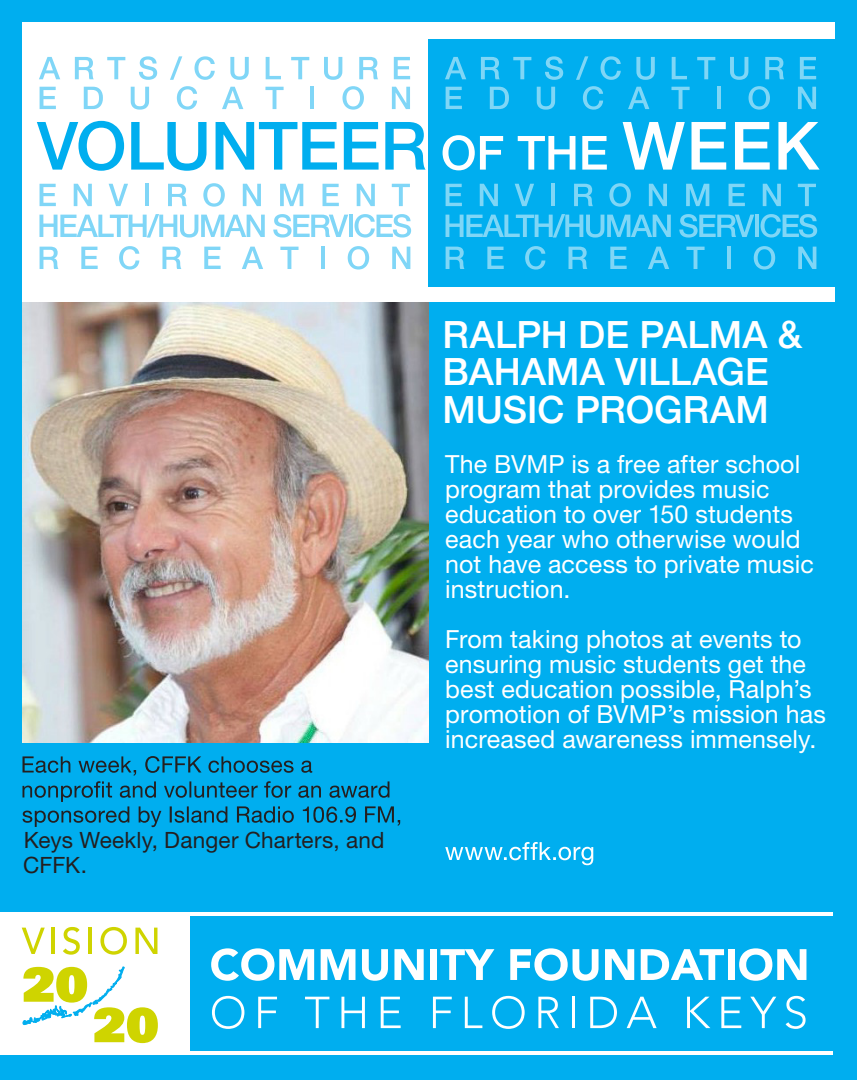
<style>
.page{position:relative;width:857px;height:1080px;background:#00aeef}
.page>*{position:absolute;margin:0;border:0;box-sizing:border-box;transform-origin:0 0}
.t1{font:500 37.5px/37.5px "Helvetica Neue";color:#fff}
.t2{font:25px/25px "Helvetica Neue";letter-spacing:.005em;color:#fff}
.t3{font:22.5px/25px "Helvetica Neue";letter-spacing:.01em;color:#231f20}
</style>
<div class="page">
<svg style="left:22px;top:756px;width:378px;height:71px"></svg>
<div style="left:0;top:911px;width:832px;height:147px;background:#fff"></div>
<svg style="left:23px;top:967px;width:135px;height:76px"></svg>
<svg style="left:22px;top:928px;width:23px;height:26px"></svg>
<hr style="left:51px;top:928px;width:4px;height:26px;background:#cfd400">
<svg style="left:63px;top:927px;width:17px;height:28px"></svg>
<hr style="left:88px;top:928px;width:4px;height:26px;background:#cfd400">
<svg style="left:100px;top:927px;width:27px;height:28px"></svg>
<svg style="left:135px;top:928px;width:22px;height:26px"></svg>
<div style="left:191px;top:916px;width:641px;height:135px;background:#00aeef"></div>
<svg style="left:211px;top:948px;width:103px;height:33px"></svg>
<svg style="left:321px;top:949px;width:34px;height:31px"></svg>
<svg style="left:362px;top:949px;width:26px;height:32px"></svg>
<svg style="left:394px;top:949px;width:30px;height:31px"></svg>
<div style="left:430px;top:949px;width:7px;height:31px;background:#fff"></div>
<svg style="left:440px;top:949px;width:54px;height:31px"></svg>
<svg style="left:510px;top:948px;width:88px;height:33px"></svg>
<svg style="left:605px;top:949px;width:29px;height:31px"></svg>
<svg style="left:641px;top:949px;width:83px;height:31px"></svg>
<div style="left:727px;top:949px;width:7px;height:31px;background:#fff"></div>
<svg style="left:739px;top:948px;width:67px;height:33px"></svg>
<svg style="left:212px;top:996px;width:32px;height:33px"></svg>
<svg style="left:258px;top:997px;width:19px;height:31px"></svg>
<svg style="left:305px;top:997px;width:24px;height:31px"></svg>
<svg style="left:341px;top:997px;width:24px;height:31px"></svg>
<svg style="left:381px;top:997px;width:20px;height:31px"></svg>
<svg style="left:433px;top:997px;width:19px;height:31px"></svg>
<svg style="left:465px;top:997px;width:17px;height:31px"></svg>
<svg style="left:492px;top:996px;width:33px;height:33px"></svg>
<svg style="left:538px;top:997px;width:21px;height:31px"></svg>
<hr style="left:572px;top:997px;width:3px;height:31px;background:#fff">
<svg style="left:590px;top:997px;width:27px;height:31px"></svg>
<svg style="left:627px;top:997px;width:29px;height:31px"></svg>
<svg style="left:687px;top:997px;width:23px;height:31px"></svg>
<svg style="left:721px;top:997px;width:20px;height:31px"></svg>
<svg style="left:750px;top:997px;width:26px;height:31px"></svg>
<svg style="left:785px;top:996px;width:20px;height:33px"></svg>
<hr style="left:0;top:911px;width:832px;height:2px;background:#00aeef">
<hr style="left:0;top:1055px;width:832px;height:3px;background:#00aeef">
<svg style="left:445px;top:842px;width:148px;height:23px"></svg>
<img style="left:22px;top:302px;width:406px;height:440px">
<div style="left:22px;top:22px;width:812px;height:280px;background:#fff"></div>
<div style="left:428px;top:40px;width:406px;height:247px;background:#00aeef"></div>
<svg style="left:40px;top:247px;width:18px;height:22px"></svg>
<svg style="left:81px;top:247px;width:17px;height:22px"></svg>
<svg style="left:119px;top:246px;width:20px;height:24px"></svg>
<svg style="left:162px;top:247px;width:19px;height:22px"></svg>
<svg style="left:204px;top:247px;width:17px;height:22px"></svg>
<svg style="left:242px;top:247px;width:21px;height:22px"></svg>
<svg style="left:280px;top:247px;width:18px;height:22px"></svg>
<hr style="left:321px;top:247px;width:3px;height:22px;background:#00aeef">
<svg style="left:348px;top:246px;width:21px;height:24px"></svg>
<svg style="left:392px;top:247px;width:18px;height:22px"></svg>
<svg style="left:445px;top:247px;width:19px;height:22px"></svg>
<svg style="left:487px;top:247px;width:17px;height:22px"></svg>
<svg style="left:525px;top:246px;width:20px;height:24px"></svg>
<svg style="left:568px;top:247px;width:19px;height:22px"></svg>
<svg style="left:610px;top:247px;width:17px;height:22px"></svg>
<svg style="left:648px;top:247px;width:21px;height:22px"></svg>
<svg style="left:686px;top:247px;width:18px;height:22px"></svg>
<svg style="left:727px;top:247px;width:3px;height:22px"></svg>
<svg style="left:754px;top:246px;width:21px;height:24px"></svg>
<svg style="left:798px;top:247px;width:18px;height:22px"></svg>
<svg style="left:39px;top:214px;width:226px;height:24px"></svg>
<svg style="left:273px;top:214px;width:75px;height:24px"></svg>
<hr style="left:349px;top:215px;width:4px;height:22px;background:#80d6f7">
<svg style="left:354px;top:214px;width:57px;height:24px"></svg>
<svg style="left:445px;top:214px;width:226px;height:24px"></svg>
<svg style="left:679px;top:214px;width:75px;height:24px"></svg>
<hr style="left:755px;top:215px;width:4px;height:22px;background:#7fd6f6">
<svg style="left:760px;top:214px;width:57px;height:24px"></svg>
<svg style="left:40px;top:184px;width:16px;height:22px"></svg>
<svg style="left:74px;top:184px;width:18px;height:22px"></svg>
<svg style="left:109px;top:184px;width:19px;height:22px"></svg>
<hr style="left:145px;top:184px;width:4px;height:22px;background:#80d6f7">
<svg style="left:168px;top:184px;width:19px;height:22px"></svg>
<svg style="left:203px;top:183px;width:22px;height:24px"></svg>
<svg style="left:243px;top:184px;width:18px;height:22px"></svg>
<svg style="left:280px;top:184px;width:23px;height:22px"></svg>
<svg style="left:322px;top:184px;width:17px;height:22px"></svg>
<svg style="left:357px;top:184px;width:18px;height:22px"></svg>
<svg style="left:392px;top:184px;width:18px;height:22px"></svg>
<svg style="left:445px;top:184px;width:17px;height:22px"></svg>
<svg style="left:480px;top:184px;width:18px;height:22px"></svg>
<svg style="left:515px;top:184px;width:19px;height:22px"></svg>
<hr style="left:551px;top:184px;width:4px;height:22px;background:#7fd6f6">
<svg style="left:574px;top:184px;width:19px;height:22px"></svg>
<svg style="left:609px;top:183px;width:22px;height:24px"></svg>
<svg style="left:649px;top:184px;width:18px;height:22px"></svg>
<svg style="left:686px;top:184px;width:23px;height:22px"></svg>
<svg style="left:728px;top:184px;width:17px;height:22px"></svg>
<svg style="left:763px;top:184px;width:18px;height:22px"></svg>
<svg style="left:798px;top:184px;width:18px;height:22px"></svg>
<svg style="left:40px;top:87px;width:16px;height:22px"></svg>
<svg style="left:84px;top:87px;width:19px;height:22px"></svg>
<svg style="left:131px;top:87px;width:18px;height:23px"></svg>
<svg style="left:177px;top:86px;width:20px;height:24px"></svg>
<svg style="left:222px;top:87px;width:21px;height:22px"></svg>
<svg style="left:265px;top:87px;width:19px;height:22px"></svg>
<hr style="left:310px;top:87px;width:4px;height:22px;background:#80d6f7">
<svg style="left:342px;top:86px;width:22px;height:24px"></svg>
<svg style="left:392px;top:87px;width:18px;height:22px"></svg>
<svg style="left:445px;top:87px;width:17px;height:22px"></svg>
<svg style="left:490px;top:87px;width:19px;height:22px"></svg>
<svg style="left:537px;top:87px;width:18px;height:23px"></svg>
<svg style="left:583px;top:86px;width:20px;height:24px"></svg>
<svg style="left:628px;top:87px;width:21px;height:22px"></svg>
<svg style="left:671px;top:87px;width:18px;height:22px"></svg>
<svg style="left:717px;top:87px;width:3px;height:22px"></svg>
<svg style="left:748px;top:86px;width:22px;height:24px"></svg>
<svg style="left:798px;top:87px;width:18px;height:22px"></svg>
<svg style="left:37px;top:121px;width:87px;height:50px"></svg>
<svg style="left:131px;top:122px;width:75px;height:49px"></svg>
<svg style="left:216px;top:122px;width:121px;height:48px"></svg>
<svg style="left:344px;top:122px;width:34px;height:48px"></svg>
<svg style="left:385px;top:122px;width:41px;height:48px"></svg>
<svg style="left:442px;top:135px;width:61px;height:35px"></svg>
<svg style="left:518px;top:136px;width:57px;height:34px"></svg>
<svg style="left:582px;top:136px;width:25px;height:34px"></svg>
<svg style="left:622px;top:122px;width:63px;height:48px"></svg>
<svg style="left:691px;top:122px;width:35px;height:48px"></svg>
<svg style="left:735px;top:122px;width:35px;height:48px"></svg>
<svg style="left:778px;top:122px;width:41px;height:48px"></svg>
<svg style="left:39px;top:57px;width:21px;height:22px"></svg>
<svg style="left:75px;top:57px;width:19px;height:22px"></svg>
<svg style="left:107px;top:57px;width:18px;height:22px"></svg>
<svg style="left:139px;top:56px;width:18px;height:24px"></svg>
<svg style="left:170px;top:56px;width:12px;height:24px"></svg>
<svg style="left:194px;top:56px;width:21px;height:24px"></svg>
<svg style="left:230px;top:57px;width:19px;height:23px"></svg>
<svg style="left:266px;top:57px;width:15px;height:22px"></svg>
<svg style="left:291px;top:57px;width:18px;height:22px"></svg>
<svg style="left:324px;top:57px;width:18px;height:23px"></svg>
<svg style="left:359px;top:57px;width:19px;height:22px"></svg>
<svg style="left:394px;top:57px;width:16px;height:22px"></svg>
<svg style="left:445px;top:57px;width:21px;height:22px"></svg>
<svg style="left:481px;top:57px;width:19px;height:22px"></svg>
<svg style="left:513px;top:57px;width:18px;height:22px"></svg>
<svg style="left:545px;top:56px;width:18px;height:24px"></svg>
<svg style="left:576px;top:56px;width:12px;height:24px"></svg>
<svg style="left:600px;top:56px;width:21px;height:24px"></svg>
<svg style="left:636px;top:57px;width:19px;height:23px"></svg>
<svg style="left:672px;top:57px;width:15px;height:22px"></svg>
<svg style="left:697px;top:57px;width:18px;height:22px"></svg>
<svg style="left:730px;top:57px;width:18px;height:23px"></svg>
<svg style="left:765px;top:57px;width:19px;height:22px"></svg>
<svg style="left:800px;top:57px;width:16px;height:22px"></svg>
<p class="t3" style="left:23px;top:827px;width:363px">Keys Weekly, Danger Charters, and<br>CFFK.</p>
<p class="t1" style="left:442px;top:312px;width:361px">RALPH DE PALMA &amp;<br>BAHAMA VILLAGE<br>MUSIC PROGRAM</p>
<p class="t2" style="left:445px;top:451px;width:370px">The BVMP is a free after school program that provides music education to over 150 students each year who otherwise would not have access to private music instruction.</p>
<p class="t2" style="left:445px;top:626px;width:382px">From taking photos at events to ensuring music students get the best education possible, Ralph’s promotion of BVMP’s mission has increased awareness immensely.</p>
</div>
